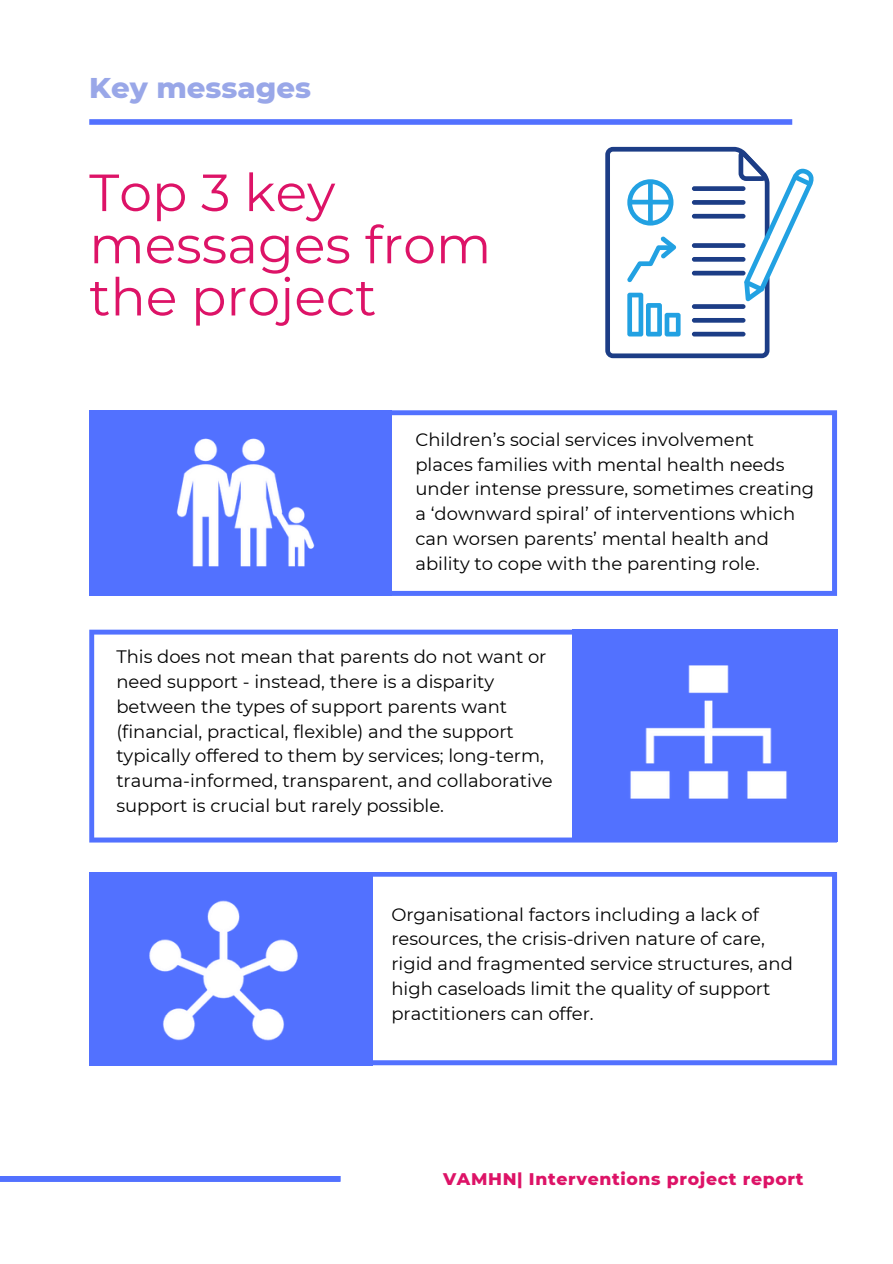
<style>
.page{position:relative;width:893px;height:1264px;background:#fff}
.page>*{position:absolute;margin:0;border:0;box-sizing:border-box;transform-origin:0 0}
.t1{font:52.2px/52.2px "Montserrat";color:#dd1367}
.t2{font:800 29.1px "Montserrat";color:#99a7e8}
.t3{font:18px/24.8px "Montserrat";color:#000}
.t4{font:800 17.25px "Montserrat";letter-spacing:.04em;color:#dd1367}
</style>
<div class="page">
<div style="left:89px;top:119px;width:703px;height:6px;background:#5271ff"></div>
<svg style="left:605px;top:147px;width:209px;height:211px"></svg>
<svg style="left:392px;top:410px;width:445px;height:185px"></svg>
<svg style="left:89px;top:629px;width:483px;height:213px"></svg>
<div style="left:89px;top:410px;width:303px;height:186px;background:#5271ff"></div>
<div style="left:572px;top:629px;width:265px;height:213px;background:#5271ff"></div>
<svg style="left:372px;top:872px;width:465px;height:193px"></svg>
<div style="left:89px;top:871px;width:283px;height:194px;background:#5271ff"></div>
<div style="left:0;top:1175px;width:340px;height:6px;background:#5271ff"></div>
<img style="left:149px;top:900px;width:149px;height:141px">
<img style="left:176px;top:438px;width:139px;height:129px">
<img style="left:630px;top:665px;width:157px;height:134px">
<h2 class="t2" style="left:89px;top:69px;width:223px">Key messages</h2>
<h1 class="t1" style="left:89px;top:166px;width:403px">Top 3 key messages from the project</h1>
<p class="t3" style="left:415px;top:427px;width:400px">Children’s social services involvement places families with mental health needs under intense pressure, sometimes creating a ‘downward spiral’ of interventions which can worsen parents’ mental health and ability to cope with the parenting role.</p>
<p class="t3" style="left:116px;top:644px;width:438px">This does not mean that parents do not want or need support - instead, there is a disparity between the types of support parents want (financial, practical, flexible) and the support typically offered to them by services; long-term, trauma-informed, transparent, and collaborative support is crucial but rarely possible.</p>
<p class="t3" style="left:391px;top:901px;width:403px">Organisational factors including a lack of resources, the crisis-driven nature of care, rigid and fragmented service structures, and high caseloads limit the quality of support practitioners can offer.</p>
<p class="t4" style="left:443px;top:1168px;width:362px">VAMHN| Interventions project report</p>
</div>
